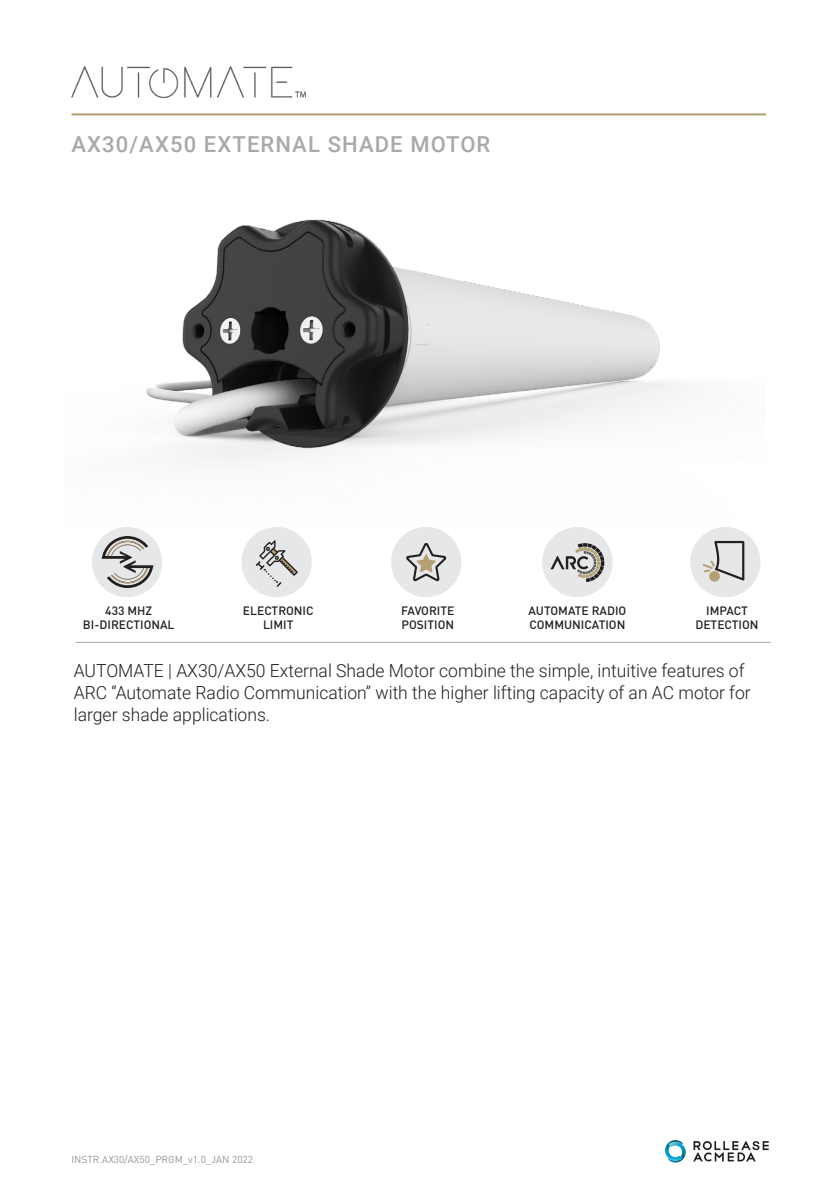
<style>
.page{position:relative;width:840px;height:1191px;background:#fff}
.page>*{position:absolute;margin:0;border:0;box-sizing:border-box;transform-origin:0 0}
.t1{font:500 22px "Roboto";letter-spacing:.05em;color:#a8a9ad}
.Copy{font:300 18px/22px "Roboto";color:#231f20}
.Copy-2{font:500 12px/14.4px "DINOT";color:#231f20;text-align:center}
.Copy-3{font:10px "DINOT";color:#939598}
</style>
<div class="page">
<img style="left:146px;top:219px;width:536px;height:243px">
<hr style="left:75px;top:642px;width:695px;height:1px;background:#a8a9ad">
<svg style="left:665px;top:1140px;width:20px;height:22px"></svg>
<svg style="left:693px;top:1141px;width:75px;height:20px"></svg>
<hr style="left:71px;top:113px;width:694px;height:2px;background:#b39f71">
<div style="left:92px;top:527px;width:70px;height:70px;background:#e6e7e9;border-radius:50%"></div>
<svg style="left:102px;top:536px;width:51px;height:52px"></svg>
<div style="left:241px;top:527px;width:70px;height:70px;background:#e6e7e9;border-radius:50%"></div>
<svg style="left:255px;top:540px;width:43px;height:47px"></svg>
<div style="left:391px;top:527px;width:70px;height:70px;background:#e6e7e9;border-radius:50%"></div>
<svg style="left:406px;top:543px;width:41px;height:39px"></svg>
<div style="left:542px;top:527px;width:70px;height:70px;background:#e6e7e9;border-radius:50%"></div>
<svg style="left:550px;top:543px;width:54px;height:39px"></svg>
<div style="left:689px;top:527px;width:71px;height:70px;background:#e6e7e9;border-radius:50%"></div>
<svg style="left:702px;top:541px;width:42px;height:39px"></svg>
<img style="left:72px;top:67px;width:233px;height:30px">
<p class="t1" style="left:71px;top:129px;width:420px">AX30/AX50 EXTERNAL SHADE MOTOR</p>
<p class="Copy-2" style="left:83px;top:603px;width:93px">433 MHZ<br>BI-DIRECTIONAL</p>
<p class="Copy-2" style="left:243px;top:603px;width:72px">ELECTRONIC<br>LIMIT</p>
<p class="Copy-2" style="left:401px;top:603px;width:55px;text-align:left">FAVORITE<br>POSITION</p>
<p class="Copy-2" style="left:528px;top:603px;width:99px;text-align:left">AUTOMATE RADIO<br>COMMUNICATION</p>
<p class="Copy-2" style="left:695px;top:603px;width:65px">IMPACT<br>DETECTION</p>
<p class="Copy" style="left:74px;top:659px;width:678px">AUTOMATE | AX30/AX50 External Shade Motor combine the simple, intuitive features of<br>ARC “Automate Radio Communication” with the higher lifting capacity of an AC motor for larger shade applications.</p>
<p class="Copy-3" style="left:71px;top:1152px;width:183px">INSTR.AX30/AX50_PRGM_v1.0_JAN 2022</p>
</div>
